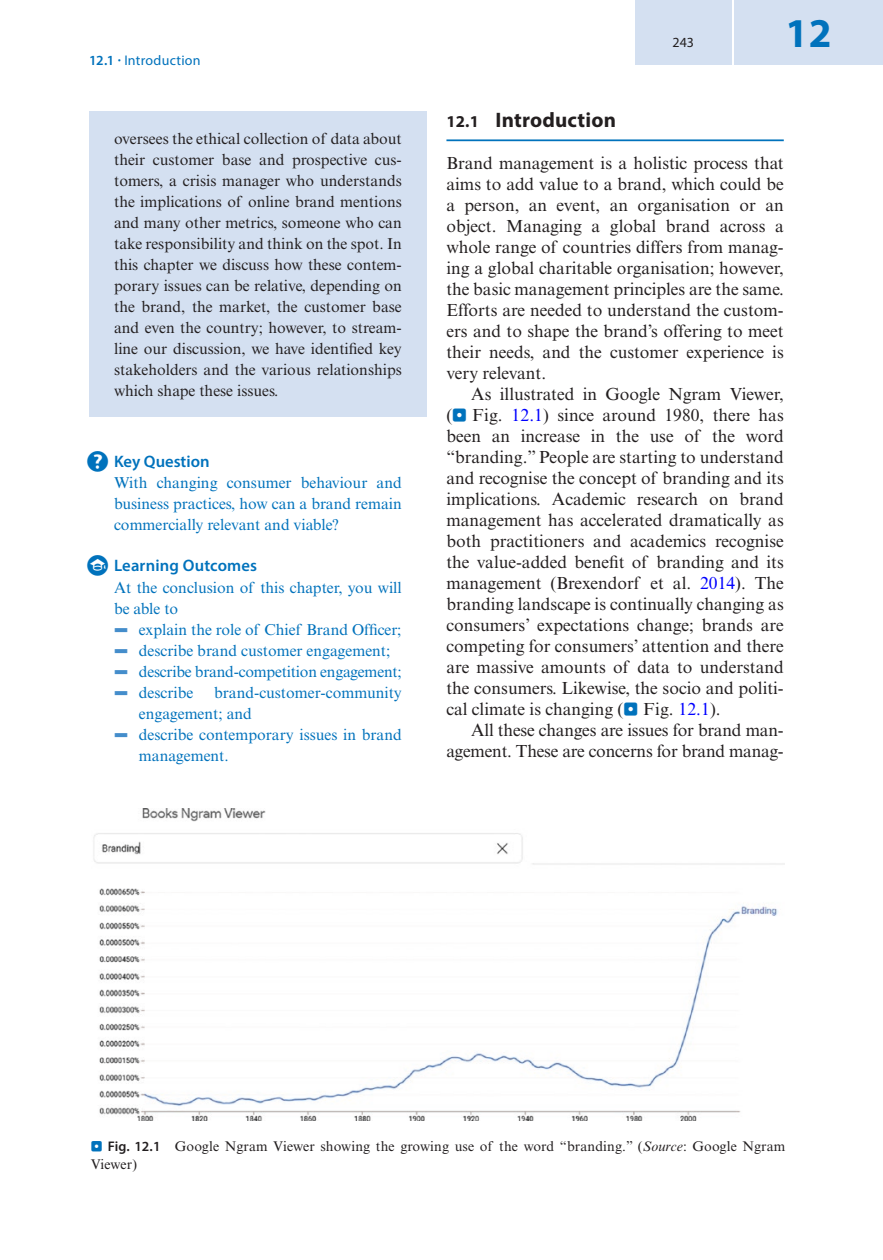
<style>
.page{position:relative;width:883px;height:1260px;background:#fff}
.page>*{position:absolute;margin:0;border:0;box-sizing:border-box;transform-origin:0 0}
.t1{font:700 41.12px "Myriad Pro";color:#0072bc}
._1_hd{font:700 21px "Myriad Pro";letter-spacing:.01em;color:#231f20}
.Text{font:17.5px/21px "Times New Roman MT Std";letter-spacing:-.01em;color:#231f20;text-align:justify}
.Text_flush{font:17.5px/21px "Times New Roman MT Std";color:#231f20;text-align:justify}
.t2{font:600 16.62px "Myriad Pro";letter-spacing:.005em;color:#0072bc}
.B_text_flush_Overvie{font:15.75px/21px "Times New Roman MT Std";color:#231f20;text-align:justify}
.B_text_Question{font:15.75px/21px "Times New Roman MT Std";color:#0072bc}
.Learning_mid{font:15.75px/21px "Times New Roman MT Std";color:#0072bc}
.t3{font:14px/17.5px "Times New Roman MT Std";letter-spacing:.01em;color:#231f20}
.t4{font:14px "Myriad Pro";letter-spacing:.015em;color:#0072bc}
.t5{font:14px "Myriad Pro";color:#231f20}
.s1{font-weight:600}
.s2{font-family:"Blik Buttons";font-weight:400}
.s3{font-family:"Blik Buttons";color:#448dcb}
.s4{font-size:16.62px}
.s5{font-family:"Blik Buttons";color:#0072bc}
.s6{color:#00f}
.s7{font-family:"Myriad Pro";font-weight:600}
.s8{font-style:italic}
</style>
<div class="page">
<div style="left:635px;top:0;width:97px;height:64px;background:#d4e0f1"></div>
<div style="left:734px;top:0;width:149px;height:64px;background:#d4e0f1"></div>
<div style="left:89px;top:111px;width:338px;height:306px;background:#d4e0f1"></div>
<hr style="left:446px;top:139px;width:338px;height:2px;background:#0072bc">
<img style="left:93px;top:808px;width:692px;height:312px">
<p class="t4" style="left:89px;top:51px;width:113px"><span class="s1">12.1 ·</span> Introduction</p>
<p class="B_text_flush_Overvie" style="left:114px;top:128px;width:289px">oversees the ethical collection of data about their customer base and prospective cus&shy;tomers, a crisis manager who understands the implications of online brand mentions and many other metrics, someone who can take responsibility and think on the spot. In this chapter we discuss how these contem&shy;porary issues can be relative, depending on the brand, the market, the customer base and even the country; however, to stream&shy;line our discussion, we have identified key stakeholders and the various relationships which shape these issues.</p>
<p class="t2" style="left:89px;top:451px;width:122px"><span class="s2">?</span> Key Question</p>
<p class="B_text_Question" style="left:114px;top:473px;width:289px;text-align:justify">With changing consumer behaviour and business practices, how can a brand remain commercially relevant and viable?</p>
<p class="t2" style="left:89px;top:555px;width:169px"><span class="s2">n</span> Learning Outcomes</p>
<p class="Learning_mid" style="left:114px;top:578px;width:289px">At the conclusion of this chapter, you will be able to</p>
<p class="B_text_Question" style="left:114px;top:620px;width:289px"><span class="s3">5</span> explain the role of Chief Brand Officer;</p>
<p class="B_text_Question" style="left:114px;top:641px;width:278px"><span class="s3">5</span> describe brand customer engagement;</p>
<p class="B_text_Question" style="left:114px;top:662px;width:289px"><span class="s3">5</span> describe brand-competition engagement;</p>
<p class="B_text_Question" style="left:114px;top:683px;width:81px"><span class="s3">5</span> describe</p>
<p class="B_text_Question" style="left:139px;top:683px;width:264px;text-indent:75px">brand-customer-community engagement; and</p>
<p class="B_text_Question" style="left:139px;top:725px;width:264px;text-indent:-25px"><span class="s3">5</span> describe contemporary issues in brand management.</p>
<p class="t5" style="left:673px;top:34px;width:23px">243</p>
<h1 class="t1" style="left:786px;top:6px;width:48px">12</h1>
<h2 class="_1_hd" style="left:446px;top:106px;width:171px"><span class="s4">12.1</span> Introduction</h2>
<p class="Text_flush" style="left:446px;top:153px;width:339px">Brand management is a holistic process that aims to add value to a brand, which could be a person, an event, an organisation or an object. Managing a global brand across a whole range of countries differs from manag&shy;ing a global charitable organisation; however, the basic management principles are the same.<br>Efforts are needed to understand the custom&shy;ers and to shape the brand’s offering to meet their needs, and the customer experience is very relevant.</p>
<p class="Text" style="left:446px;top:384px;width:339px;text-indent:25px">As illustrated in Google Ngram Viewer, (<span class="s5">.</span> Fig. <span class="s6">12.1</span>) since around 1980, there has been an increase in the use of the word “branding.” People are starting to understand and recognise the concept of branding and its implications. Academic research on brand management has accelerated dramatically as both practitioners and academics recognise the value-added benefit of branding and its management (Brexendorf et al. <span class="s6">2014</span>). The branding landscape is continually changing as consumers’ expectations change; brands are competing for consumers’ attention and there are massive amounts of data to understand the consumers. Likewise, the socio and politi&shy;cal climate is changing (<span class="s5">.</span> Fig. <span class="s6">12.1</span>).</p>
<p class="Text" style="left:446px;top:720px;width:339px;text-align:right">All these changes are issues for brand man&shy;agement. These are concerns for brand manag-</p>
<p class="t3" style="left:91px;top:1138px;width:696px"><span class="s5">..</span> <span class="s7">Fig. 12.1</span> Google Ngram Viewer showing the growing use of the word “branding.” (<span class="s8">Source</span>: Google Ngram<br>Viewer)</p>
</div>
